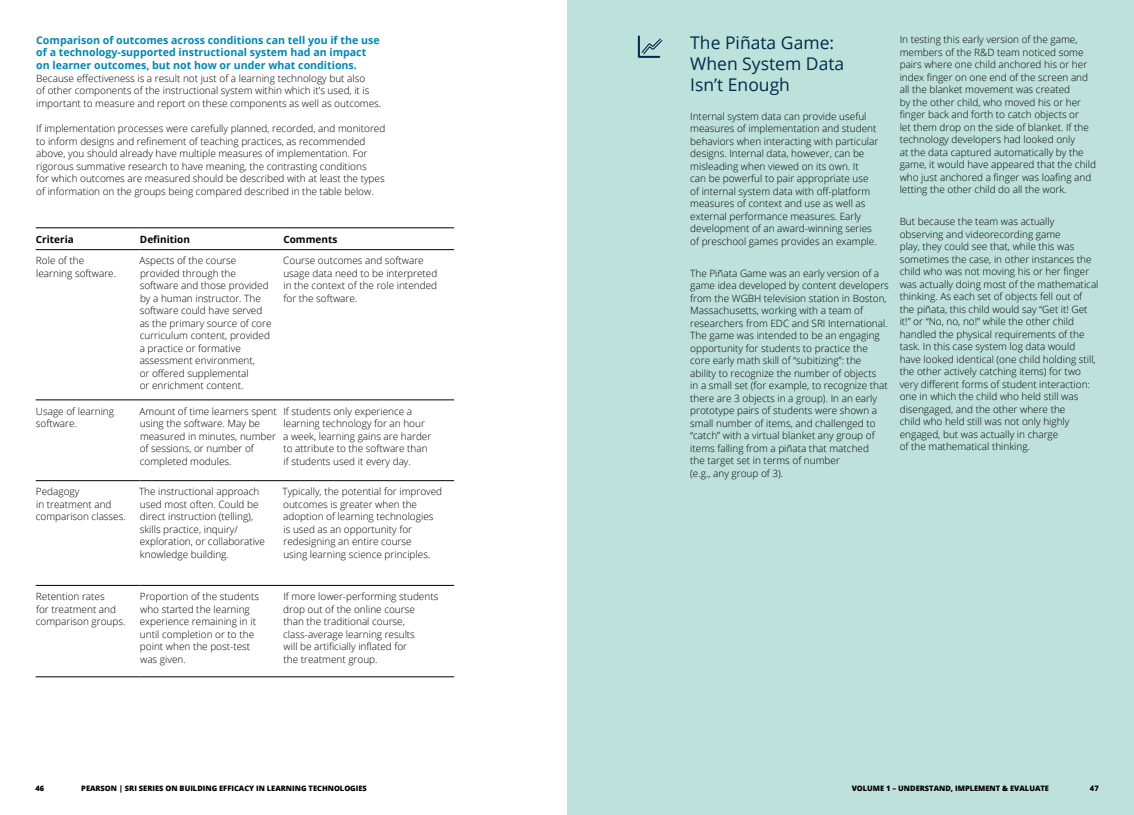
<style>
.page{position:relative;width:1134px;height:815px;background:#fff}
.page>*{position:absolute;margin:0;border:0;box-sizing:border-box;transform-origin:0 0}
.t1{font:17.5px/21px "Open Sans";color:#002c4d}
.t2{font:700 10.62px/12.8px "Open Sans";color:#0087b1}
.t3{font:300 10px/12.5px "Open Sans";color:#000}
.t4{font:700 10px "Open Sans";color:#000}
.t5{font:800 7.5px "Open Sans";color:#000}
</style>
<div class="page">
<hr style="left:36px;top:228px;width:104px;height:1px;background:#000">
<hr style="left:140px;top:228px;width:143px;height:1px;background:#000">
<hr style="left:283px;top:228px;width:171px;height:1px;background:#000">
<hr style="left:36px;top:249px;width:104px;height:1px;background:#000">
<hr style="left:140px;top:249px;width:143px;height:1px;background:#000">
<hr style="left:283px;top:249px;width:171px;height:1px;background:#000">
<hr style="left:36px;top:400px;width:104px;height:1px;background:#000">
<hr style="left:140px;top:400px;width:143px;height:1px;background:#000">
<hr style="left:283px;top:400px;width:171px;height:1px;background:#000">
<hr style="left:36px;top:480px;width:104px;height:1px;background:#000">
<hr style="left:140px;top:480px;width:143px;height:1px;background:#000">
<hr style="left:283px;top:480px;width:171px;height:1px;background:#000">
<hr style="left:36px;top:585px;width:104px;height:1px;background:#000">
<hr style="left:140px;top:585px;width:143px;height:1px;background:#000">
<hr style="left:283px;top:585px;width:171px;height:1px;background:#000">
<hr style="left:36px;top:677px;width:104px;height:1px;background:#000">
<hr style="left:140px;top:677px;width:143px;height:1px;background:#000">
<hr style="left:283px;top:677px;width:171px;height:1px;background:#000">
<div style="left:567px;top:0;width:567px;height:815px;background:#bfe1db"></div>
<svg style="left:637px;top:35px;width:26px;height:23px"></svg>
<p class="t2" style="left:36px;top:33px;width:345px">Comparison of outcomes across conditions can tell you if the use of a technology-supported instructional system had an impact on learner outcomes, but not how or under what conditions.</p>
<p class="t3" style="left:36px;top:71px;width:347px">Because effectiveness is a result not just of a learning technology but also<br>of other components of the instructional system within which it’s used, it is important to measure and report on these components as well as outcomes.</p>
<p class="t3" style="left:36px;top:122px;width:351px">If implementation processes were carefully planned, recorded, and monitored to inform designs and refinement of teaching practices, as recommended above, you should already have multiple measures of implementation. For rigorous summative research to have meaning, the contrasting conditions<br>for which outcomes are measured should be described with at least the types of information on the groups being compared described in the table below.</p>
<p class="t4" style="left:36px;top:232px;width:39px">Criteria</p>
<p class="t4" style="left:140px;top:232px;width:52px">Definition</p>
<p class="t4" style="left:283px;top:232px;width:55px">Comments</p>
<p class="t3" style="left:36px;top:254px;width:82px">Role of the learning software.</p>
<p class="t3" style="left:140px;top:254px;width:133px">Aspects of the course provided through the software and those provided by a human instructor. The software could have served as the primary source of core curriculum content, provided a practice or formative assessment environment,<br>or offered supplemental<br>or enrichment content.</p>
<p class="t3" style="left:283px;top:254px;width:156px">Course outcomes and software usage data need to be interpreted in the context of the role intended for the software.</p>
<p class="t3" style="left:36px;top:404px;width:80px">Usage of learning software.</p>
<p class="t3" style="left:140px;top:404px;width:139px">Amount of time learners spent using the software. May be measured in minutes, number of sessions, or number of completed modules.</p>
<p class="t3" style="left:283px;top:404px;width:150px">If students only experience a learning technology for an hour a week, learning gains are harder to attribute to the software than if students used it every day.</p>
<p class="t3" style="left:36px;top:485px;width:92px">Pedagogy<br>in treatment and comparison classes.</p>
<p class="t3" style="left:139px;top:485px;width:128px">The instructional approach used most often. Could be direct instruction (telling), skills practice, inquiry/ exploration, or collaborative knowledge building.</p>
<p class="t3" style="left:282px;top:485px;width:161px">Typically, the potential for improved outcomes is greater when the adoption of learning technologies<br>is used as an opportunity for redesigning an entire course<br>using learning science principles.</p>
<p class="t3" style="left:36px;top:590px;width:91px">Retention rates<br>for treatment and comparison groups.</p>
<p class="t3" style="left:140px;top:590px;width:121px">Proportion of the students who started the learning experience remaining in it until completion or to the point when the post-test was given.</p>
<p class="t3" style="left:283px;top:590px;width:157px">If more lower-performing students drop out of the online course<br>than the traditional course, class-average learning results<br>will be artificially inflated for<br>the treatment group.</p>
<h1 class="t1" style="left:690px;top:32px;width:156px">The Piñata Game:<br>When System Data<br>Isn’t Enough</h1>
<p class="t3" style="left:690px;top:109px;width:190px">Internal system data can provide useful measures of implementation and student behaviors when interacting with particular designs. Internal data, however, can be misleading when viewed on its own. It<br>can be powerful to pair appropriate use of internal system data with off-platform measures of context and use as well as external performance measures. Early development of an award-winning series of preschool games provides an example.</p>
<p class="t3" style="left:690px;top:267px;width:200px">The Piñata Game was an early version of a game idea developed by content developers from the WGBH television station in Boston, Massachusetts, working with a team of researchers from EDC and SRI International.<br>The game was intended to be an engaging opportunity for students to practice the core early math skill of “subitizing”: the ability to recognize the number of objects<br>in a small set (for example, to recognize that there are 3 objects in a group). In an early prototype pairs of students were shown a small number of items, and challenged to “catch” with a virtual blanket any group of items falling from a piñata that matched<br>the target set in terms of number<br>(e.g., any group of 3).</p>
<p class="t3" style="left:900px;top:33px;width:198px">In testing this early version of the game, members of the R&amp;D team noticed some pairs where one child anchored his or her index finger on one end of the screen and all the blanket movement was created<br>by the other child, who moved his or her finger back and forth to catch objects or<br>let them drop on the side of blanket. If the technology developers had looked only<br>at the data captured automatically by the game, it would have appeared that the child who just anchored a finger was loafing and letting the other child do all the work.</p>
<p class="t3" style="left:900px;top:215px;width:200px">But because the team was actually observing and videorecording game<br>play, they could see that, while this was sometimes the case, in other instances the child who was not moving his or her finger was actually doing most of the mathematical thinking. As each set of objects fell out of the piñata, this child would say “Get it! Get it!” or “No, no, no!” while the other child handled the physical requirements of the task. In this case system log data would have looked identical (one child holding still, the other actively catching items) for two very different forms of student interaction: one in which the child who held still was disengaged, and the other where the<br>child who held still was not only highly engaged, but was actually in charge<br>of the mathematical thinking.</p>
<p class="t5" style="left:35px;top:783px;width:10px">46</p>
<p class="t5" style="left:81px;top:783px;width:287px">PEARSON | SRI SERIES ON BUILDING EFFICACY IN LEARNING TECHNOLOGIES</p>
<p class="t5" style="left:852px;top:783px;width:199px">VOLUME 1 – UNDERSTAND, IMPLEMENT &amp; EVALUATE</p>
<p class="t5" style="left:1090px;top:783px;width:10px">47</p>
</div>
